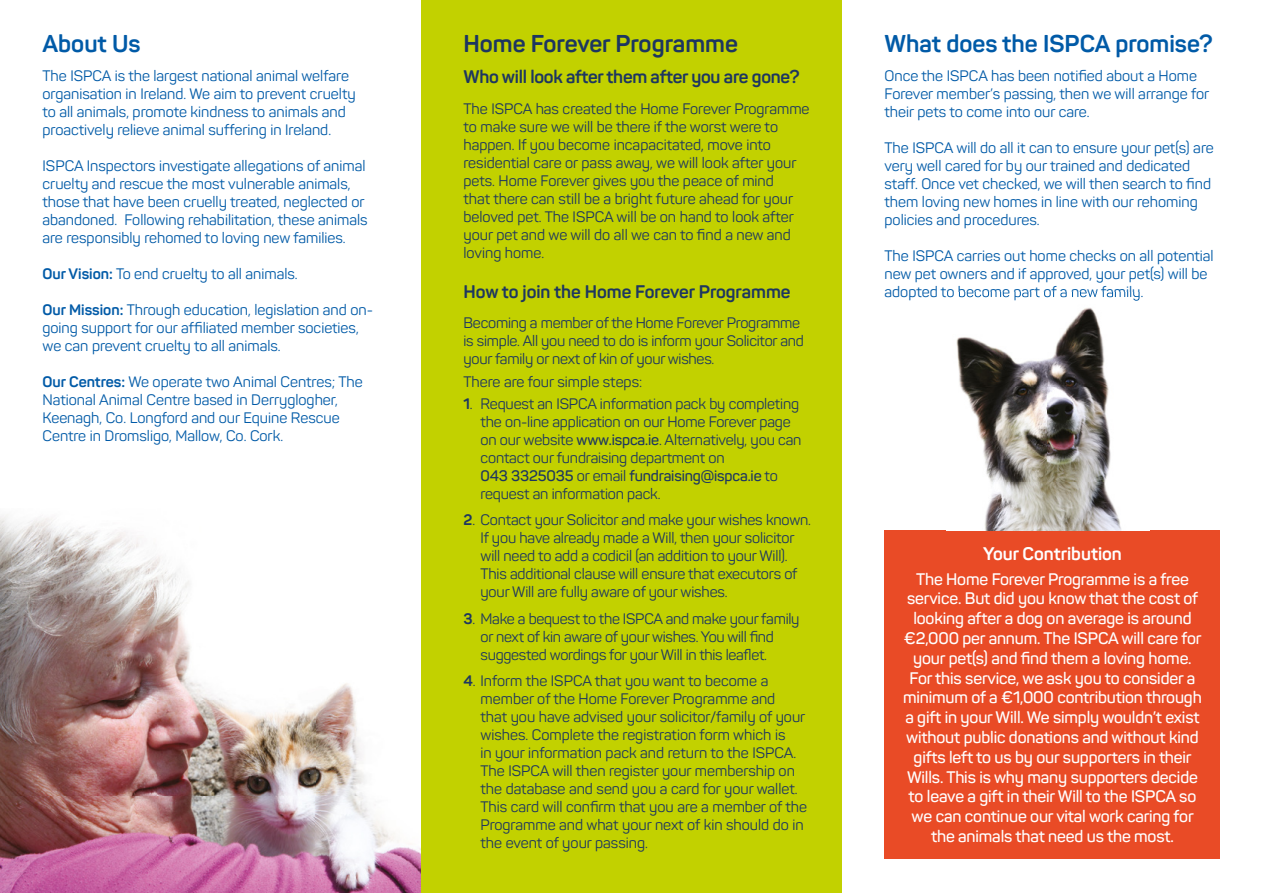
<style>
.page{position:relative;width:1263px;height:893px;background:#fff}
.page>*{position:absolute;margin:0;border:0;box-sizing:border-box;transform-origin:0 0}
.t1{font:700 24px "Panton";color:#005aa7}
.t2{font:700 24px "Panton";color:#1d3660}
.t3{font:700 18px "Panton";letter-spacing:-.015em;color:#1d3660}
.t4{font:700 18px "Panton";color:#fff}
.t5{font:600 16.5px/19.8px "Panton";letter-spacing:-.01em;color:#fff;text-align:center}
.t6{font:15px/18px "Panton";letter-spacing:-.01em;color:#1d3660}
.t7{font:15px/18px "Panton";color:#005aa7}
.s1{font-weight:700}
.s2{font-weight:600}
</style>
<div class="page">
<div style="left:421px;top:0;width:421px;height:893px;background:#c2d100"></div>
<div style="left:884px;top:530px;width:336px;height:329px;background:#e94b26"></div>
<img style="left:0;top:514px;width:421px;height:379px">
<img style="left:956px;top:337px;width:92px;height:146px">
<img style="left:1048px;top:295px;width:95px;height:188px">
<img style="left:985px;top:483px;width:136px;height:47px">
<img style="left:947px;top:293px;width:195px;height:8px">
<h1 class="t1" style="left:43px;top:29px;width:100px">About Us</h1>
<p class="t7" style="left:43px;top:67px;width:315px">The ISPCA is the largest national animal welfare organisation in Ireland. We aim to prevent cruelty to all animals, promote kindness to animals and proactively relieve animal suffering in Ireland.</p>
<p class="t7" style="left:43px;top:157px;width:327px">ISPCA Inspectors investigate allegations of animal cruelty and rescue the most vulnerable animals, those that have been cruelly treated, neglected or abandoned. Following rehabilitation, these animals are responsibly rehomed to loving new families.</p>
<p class="t7" style="left:43px;top:265px;width:257px"><span class="s1">Our Vision:</span> To end cruelty to all animals.</p>
<p class="t7" style="left:43px;top:301px;width:332px"><span class="s1">Our Mission:</span> Through education, legislation and on&shy;going support for our affiliated member societies, we can prevent cruelty to all animals.</p>
<p class="t7" style="left:43px;top:373px;width:322px"><span class="s1">Our Centres:</span> We operate two Animal Centres; The National Animal Centre based in Derryglogher, Keenagh, Co. Longford and our Equine Rescue Centre in Dromsligo, Mallow, Co. Cork.</p>
<h1 class="t2" style="left:463px;top:29px;width:276px">Home Forever Programme</h1>
<p class="t3" style="left:463px;top:66px;width:338px">Who will look after them after you are gone?</p>
<p class="t6" style="left:463px;top:100px;width:348px">The ISPCA has created the Home Forever Programme to make sure we will be there if the worst were to happen. If you become incapacitated, move into residential care or pass away, we will look after your pets. Home Forever gives you the peace of mind<br>that there can still be a bright future ahead for your beloved pet. The ISPCA will be on hand to look after your pet and we will do all we can to find a new and loving home.</p>
<p class="t3" style="left:463px;top:280px;width:329px">How to join the Home Forever Programme</p>
<p class="t6" style="left:463px;top:314px;width:342px">Becoming a member of the Home Forever Programme is simple. All you need to do is inform your Solicitor and your family or next of kin of your wishes.</p>
<p class="t6" style="left:463px;top:372px;width:180px">There are four simple steps:</p>
<p class="t6" style="left:480px;top:395px;width:322px;text-indent:-17px"><span class="s1">1</span>. Request an ISPCA information pack by completing the on-line application on our Home Forever page on our website <span class="s2">www.ispca.ie</span>. Alternatively, you can contact our fundraising department on<br><span class="s2">043 3325035</span> or email <span class="s2">fundraising@ispca.ie</span> to request an information pack.</p>
<p class="t6" style="left:480px;top:511px;width:332px;text-indent:-17px"><span class="s1">2</span>. Contact your Solicitor and make your wishes known.<br>If you have already made a Will, then your solicitor will need to add a codicil (an addition to your Will).<br>This additional clause will ensure that executors of your Will are fully aware of your wishes.</p>
<p class="t6" style="left:480px;top:610px;width:320px;text-indent:-17px"><span class="s1">3</span>. Make a bequest to the ISPCA and make your family or next of kin aware of your wishes. You will find suggested wordings for your Will in this leaflet.</p>
<p class="t6" style="left:480px;top:672px;width:328px;text-indent:-17px"><span class="s1">4</span>. Inform the ISPCA that you want to become a member of the Home Forever Programme and<br>that you have advised your solicitor/family of your wishes. Complete the registration form which is<br>in your information pack and return to the ISPCA.<br>The ISPCA will then register your membership on the database and send you a card for your wallet.<br>This card will confirm that you are a member of the Programme and what your next of kin should do in the event of your passing.</p>
<h1 class="t1" style="left:884px;top:28px;width:330px">What does the ISPCA promise?</h1>
<p class="t7" style="left:884px;top:67px;width:326px">Once the ISPCA has been notified about a Home<br>Forever member’s passing, then we will arrange for their pets to come into our care.</p>
<p class="t7" style="left:884px;top:139px;width:331px">The ISPCA will do all it can to ensure your pet(s) are very well cared for by our trained and dedicated staff. Once vet checked, we will then search to find them loving new homes in line with our rehoming policies and procedures.</p>
<p class="t7" style="left:884px;top:247px;width:331px">The ISPCA carries out home checks on all potential new pet owners and if approved, your pet(s) will be adopted to become part of a new family.</p>
<p class="t4" style="left:983px;top:543px;width:140px">Your Contribution</p>
<p class="t5" style="left:903px;top:569px;width:300px">The Home Forever Programme is a free service. But did you know that the cost of looking after a dog on average is around €2,000 per annum. The ISPCA will care for your pet(s) and find them a loving home.<br>For this service, we ask you to consider a minimum of a €1,000 contribution through a gift in your Will. We simply wouldn’t exist without public donations and without kind gifts left to us by our supporters in their Wills. This is why many supporters decide to leave a gift in their Will to the ISPCA so we can continue our vital work caring for the animals that need us the most.</p>
</div>
